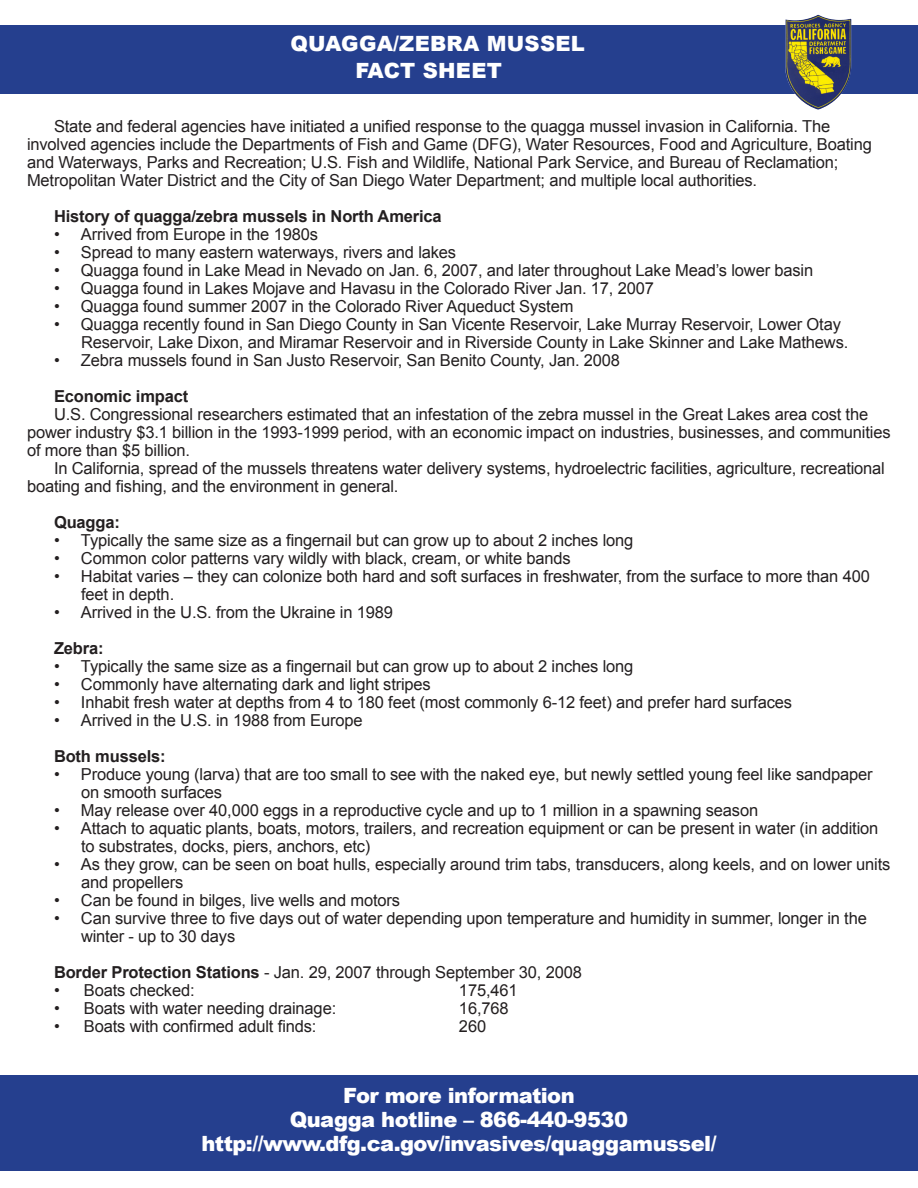
<style>
.page{position:relative;width:918px;height:1188px;background:#fff}
.page>*{position:absolute;margin:0;border:0;box-sizing:border-box;transform-origin:0 0}
.t1{font:900 21px "Arial";letter-spacing:-.025em;color:#fff}
.t2{font:900 21px "Arial";letter-spacing:.01em;color:#fff}
.t3{font:16.5px/18px "Arial";letter-spacing:-.01em;color:#231f20}
.t4{font:700 16.5px "Arial";letter-spacing:-.01em;color:#231f20}
.s1{font-weight:700}
</style>
<div class="page">
<div style="left:0;top:1076px;width:918px;height:95px;background:#253f8e"></div>
<div style="left:0;top:26px;width:918px;height:68px;background:#253f8e"></div>
<img style="left:785px;top:15px;width:67px;height:95px">
<p class="t2" style="left:290px;top:28px;width:296px">QUAGGA/ZEBRA MUSSEL</p>
<p class="t2" style="left:355px;top:55px;width:148px">FACT SHEET</p>
<p class="t3" style="left:27px;top:117px;width:846px;text-indent:27px">State and federal agencies have initiated a unified response to the quagga mussel invasion in California. The involved agencies include the Departments of Fish and Game (DFG), Water Resources, Food and Agriculture, Boating and Waterways, Parks and Recreation; U.S. Fish and Wildlife, National Park Service, and Bureau of Reclamation; Metropolitan Water District and the City of San Diego Water Department; and multiple local authorities.</p>
<p class="t4" style="left:54px;top:205px;width:389px">History of quagga/zebra mussels in North America</p>
<p class="t3" style="left:54px;top:225px;width:265px">• Arrived from Europe in the 1980s</p>
<p class="t3" style="left:54px;top:243px;width:404px">• Spread to many eastern waterways, rivers and lakes</p>
<p class="t3" style="left:54px;top:261px;width:761px">• Quagga found in Lake Mead in Nevado on Jan. 6, 2007, and later throughout Lake Mead’s lower basin</p>
<p class="t3" style="left:54px;top:279px;width:601px">• Quagga found in Lakes Mojave and Havasu in the Colorado River Jan. 17, 2007</p>
<p class="t3" style="left:54px;top:297px;width:521px">• Quagga found summer 2007 in the Colorado River Aqueduct System</p>
<p class="t3" style="left:81px;top:315px;width:769px;text-indent:-27px">• Quagga recently found in San Diego County in San Vicente Reservoir, Lake Murray Reservoir, Lower Otay<br>Reservoir, Lake Dixon, and Miramar Reservoir and in Riverside County in Lake Skinner and Lake Mathews.</p>
<p class="t3" style="left:54px;top:351px;width:568px">• Zebra mussels found in San Justo Reservoir, San Benito County, Jan. 2008</p>
<p class="t4" style="left:54px;top:385px;width:136px">Economic impact</p>
<p class="t3" style="left:27px;top:405px;width:865px;text-indent:27px">U.S. Congressional researchers estimated that an infestation of the zebra mussel in the Great Lakes area cost the power industry $3.1 billion in the 1993-1999 period, with an economic impact on industries, businesses, and communities of more than $5 billion.</p>
<p class="t3" style="left:27px;top:459px;width:859px;text-indent:27px">In California, spread of the mussels threatens water delivery systems, hydroelectric facilities, agriculture, recreational boating and fishing, and the environment in general.</p>
<p class="t4" style="left:54px;top:511px;width:67px">Quagga:</p>
<p class="t3" style="left:54px;top:531px;width:581px">• Typically the same size as a fingernail but can grow up to about 2 inches long</p>
<p class="t3" style="left:54px;top:549px;width:518px">• Common color patterns vary wildly with black, cream, or white bands</p>
<p class="t3" style="left:81px;top:567px;width:790px;text-indent:-27px">• Habitat varies – they can colonize both hard and soft surfaces in freshwater, from the surface to more than 400 feet in depth.</p>
<p class="t3" style="left:54px;top:603px;width:341px">• Arrived in the U.S. from the Ukraine in 1989</p>
<p class="t4" style="left:54px;top:637px;width:51px">Zebra:</p>
<p class="t3" style="left:54px;top:657px;width:581px">• Typically the same size as a fingernail but can grow up to about 2 inches long</p>
<p class="t3" style="left:54px;top:675px;width:378px">• Commonly have alternating dark and light stripes</p>
<p class="t3" style="left:54px;top:693px;width:740px">• Inhabit fresh water at depths from 4 to 180 feet (most commonly 6-12 feet) and prefer hard surfaces</p>
<p class="t3" style="left:54px;top:711px;width:310px">• Arrived in the U.S. in 1988 from Europe</p>
<p class="t4" style="left:54px;top:745px;width:113px">Both mussels:</p>
<p class="t3" style="left:81px;top:765px;width:793px;text-indent:-27px">• Produce young (larva) that are too small to see with the naked eye, but newly settled young feel like sandpaper on smooth surfaces</p>
<p class="t3" style="left:54px;top:801px;width:706px">• May release over 40,000 eggs in a reproductive cycle and up to 1 million in a spawning season</p>
<p class="t3" style="left:81px;top:819px;width:799px;text-indent:-27px">• Attach to aquatic plants, boats, motors, trailers, and recreation equipment or can be present in water (in addition to substrates, docks, piers, anchors, etc)</p>
<p class="t3" style="left:81px;top:855px;width:811px;text-indent:-27px">• As they grow, can be seen on boat hulls, especially around trim tabs, transducers, along keels, and on lower units and propellers</p>
<p class="t3" style="left:54px;top:891px;width:348px">• Can be found in bilges, live wells and motors</p>
<p class="t3" style="left:81px;top:909px;width:787px;text-indent:-27px">• Can survive three to five days out of water depending upon temperature and humidity in summer, longer in the winter - up to 30 days</p>
<p class="t3" style="left:54px;top:963px;width:530px"><span class="s1">Border Protection Stations</span> - Jan. 29, 2007 through September 30, 2008</p>
<p class="t3" style="left:54px;top:981px;width:142px">• Boats checked:</p>
<p class="t3" style="left:459px;top:981px;width:60px">175,461</p>
<p class="t3" style="left:54px;top:999px;width:284px">• Boats with water needing drainage:</p>
<p class="t3" style="left:459px;top:999px;width:51px">16,768</p>
<p class="t3" style="left:54px;top:1017px;width:264px">• Boats with confirmed adult finds:</p>
<p class="t3" style="left:459px;top:1017px;width:29px">260</p>
<p class="t1" style="left:343px;top:1080px;width:233px">For more information</p>
<p class="t1" style="left:290px;top:1104px;width:340px">Quagga hotline – 866-440-9530</p>
<p class="t1" style="left:201px;top:1128px;width:517px">http://www.dfg.ca.gov/invasives/quaggamussel/</p>
</div>
